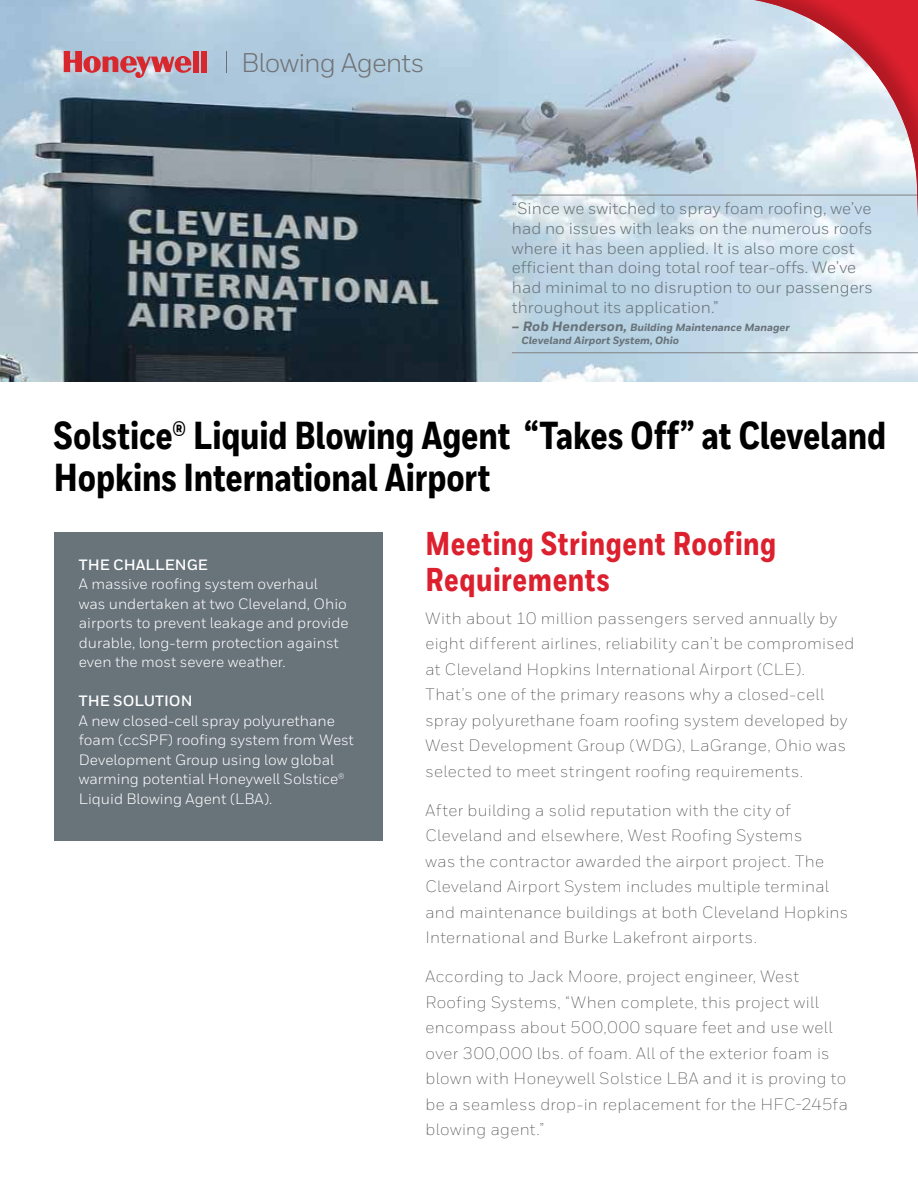
<style>
.page{position:relative;width:918px;height:1188px;background:#fff}
.page>*{position:absolute;margin:0;border:0;box-sizing:border-box;transform-origin:0 0}
.t1{font:800 39px/41.1px "Honeywell Cond";letter-spacing:-.005em;color:#000}
.t2{font:800 33px/36px "Honeywell Cond";letter-spacing:.015em;color:#dc202e}
.t3{font:27px "Honeywell Sans";letter-spacing:-.03em;color:#717275}
.t4{font:300 16.5px/25.5px "Honeywell Sans";letter-spacing:.02em;color:#414042}
.t5{font:16.5px/19.8px "Honeywell Sans";color:#68737a}
.t6{font:15px/19.5px "Honeywell Sans";color:#fff}
.t7{font:700 15px "Honeywell Sans";color:#fff}
.t8{font:italic 800 10.5px/13.5px "Honeywell Sans";color:#68737a}
.s1{font-size:13.5px}
</style>
<div class="page">
<img style="left:0;top:0;width:333px;height:381px">
<img style="left:333px;top:0;width:585px;height:581px">
<img style="left:754px;top:0;width:163px;height:190px">
<div style="left:54px;top:532px;width:328px;height:309px;background:#68737a"></div>
<svg style="left:226px;top:51px;width:1px;height:21px"></svg>
<div style="left:193px;top:51px;width:6px;height:21px;background:#d9272e"></div>
<div style="left:201px;top:51px;width:6px;height:21px;background:#d9272e"></div>
<svg style="left:64px;top:51px;width:127px;height:27px;background:#c28996"></svg>
<h3 class="t3" style="left:241px;top:46px;width:185px">Blowing Agents</h3>
<p class="t5" style="left:512px;top:198px;width:362px">“Since we switched to spray foam roofing, we’ve had no issues with leaks on the numerous roofs where it has been applied. It is also more cost efficient than doing total roof tear-offs. We’ve had minimal to no disruption to our passengers throughout its application.”</p>
<p class="t8" style="left:522px;top:321px;width:270px;text-indent:-10px"><span class="s1">– Rob Henderson,</span> Building Maintenance Manager<br>Cleveland Airport System, Ohio</p>
<h1 class="t1" style="left:54px;top:417px;width:834px">Solstice® Liquid Blowing Agent “Takes Off” at Cleveland<br>Hopkins International Airport</h1>
<p class="t7" style="left:79px;top:555px;width:131px">THE CHALLENGE</p>
<p class="t6" style="left:79px;top:574px;width:271px">A massive roofing system overhaul<br>was undertaken at two Cleveland, Ohio airports to prevent leakage and provide durable, long-term protection against even the most severe weather.</p>
<p class="t7" style="left:79px;top:692px;width:115px">THE SOLUTION</p>
<p class="t6" style="left:79px;top:711px;width:277px">A new closed-cell spray polyurethane foam (ccSPF) roofing system from West Development Group using low global warming potential Honeywell Solstice® Liquid Blowing Agent (LBA).</p>
<h2 class="t2" style="left:426px;top:527px;width:352px">Meeting Stringent Roofing<br>Requirements</h2>
<p class="t4" style="left:426px;top:605px;width:430px">With about 10 million passengers served annually by eight different airlines, reliability can’t be compromised at Cleveland Hopkins International Airport (CLE).<br>That’s one of the primary reasons why a closed-cell spray polyurethane foam roofing system developed by West Development Group (WDG), LaGrange, Ohio was selected to meet stringent roofing requirements.</p>
<p class="t4" style="left:426px;top:797px;width:424px">After building a solid reputation with the city of Cleveland and elsewhere, West Roofing Systems<br>was the contractor awarded the airport project. The Cleveland Airport System includes multiple terminal and maintenance buildings at both Cleveland Hopkins International and Burke Lakefront airports.</p>
<p class="t4" style="left:426px;top:964px;width:424px">According to Jack Moore, project engineer, West Roofing Systems, “When complete, this project will encompass about 500,000 square feet and use well over 300,000 lbs. of foam. All of the exterior foam is blown with Honeywell Solstice LBA and it is proving to be a seamless drop-in replacement for the HFC-245fa blowing agent.”</p>
</div>
